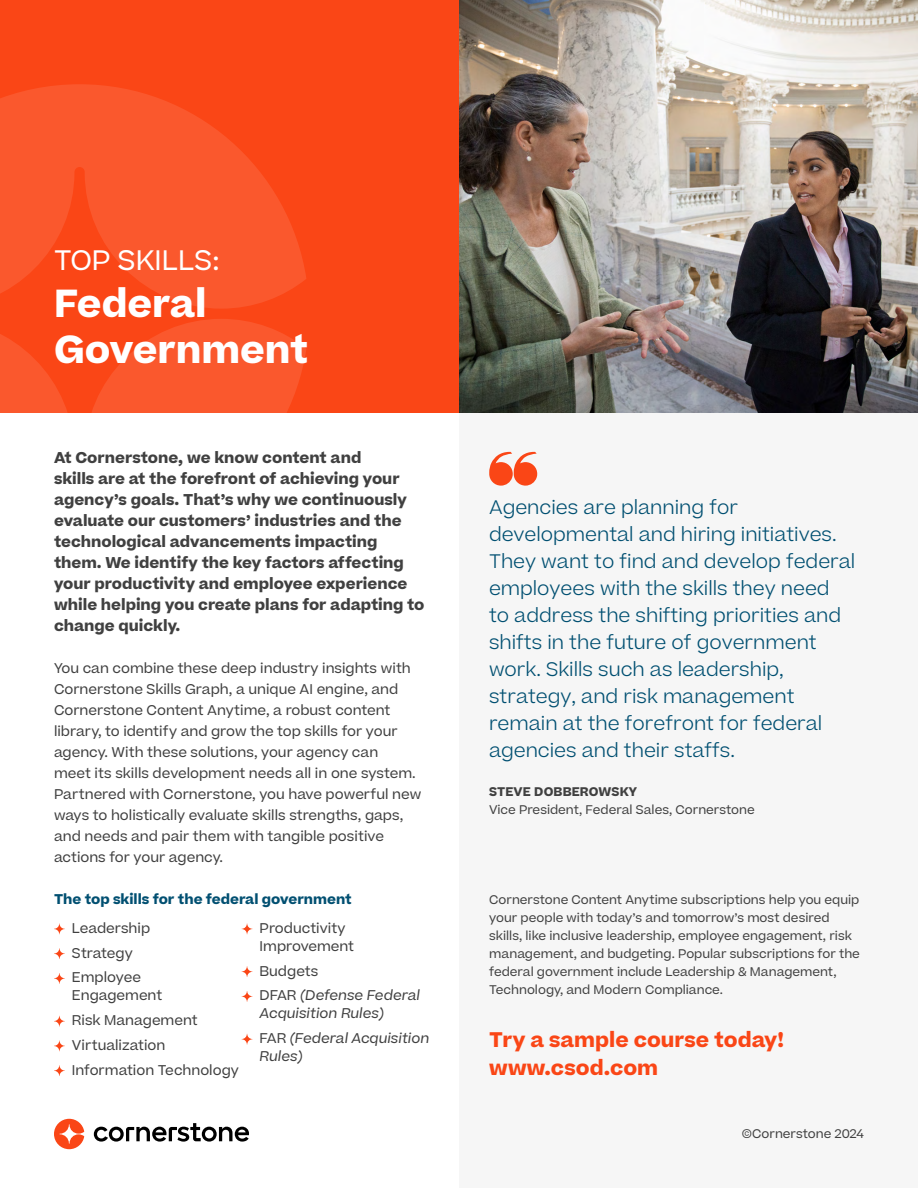
<style>
.page{position:relative;width:918px;height:1188px;background:#fff}
.page>*{position:absolute;margin:0;border:0;box-sizing:border-box;transform-origin:0 0}
.t1{font:700 37.5px/46.5px "Beatrice";color:#fff}
.t2{font:27px "Beatrice";color:#fff}
.t3{font:700 20.25px/28.5px "Beatrice";color:#fa4616}
.t4{font:300 18.75px/27px "Beatrice";color:#004f71}
.t5{font:700 15px/21px "Beatrice";color:#404040}
.t6{font:13.5px/21px "Beatrice";color:#404040}
.t7{font:italic 13.5px/24.8px "Beatrice";color:#404040}
.t8{font:700 13.5px "Beatrice";color:#004f71}
.t9{font:12px/18px "Beatrice";color:#404040}
.t10{font:700 12px "Beatrice";letter-spacing:.01em;color:#404040}
.s1{font-style:normal}
</style>
<div class="page">
<div style="left:459px;top:113px;width:459px;height:1075px;background:#f6f6f6"></div>
<img style="left:459px;top:0;width:459px;height:413px">
<div style="left:0;top:0;width:459px;height:413px;background:#fa4616"></div>
<svg style="left:0;top:84px;width:306px;height:329px;fill:#fa582d"></svg>
<svg style="left:489px;top:452px;width:48px;height:34px"></svg>
<svg style="left:54px;top:924px;width:11px;height:10px"></svg>
<svg style="left:54px;top:948px;width:11px;height:11px"></svg>
<svg style="left:54px;top:973px;width:11px;height:11px"></svg>
<svg style="left:54px;top:1016px;width:11px;height:11px"></svg>
<svg style="left:54px;top:1041px;width:11px;height:10px"></svg>
<svg style="left:54px;top:1065px;width:11px;height:11px"></svg>
<svg style="left:242px;top:924px;width:10px;height:10px"></svg>
<svg style="left:242px;top:966px;width:10px;height:11px"></svg>
<svg style="left:242px;top:991px;width:10px;height:11px"></svg>
<svg style="left:242px;top:1034px;width:10px;height:11px"></svg>
<svg style="left:94px;top:1123px;width:155px;height:19px"></svg>
<svg style="left:54px;top:1119px;width:30px;height:30px"></svg>
<h2 class="t2" style="left:54px;top:243px;width:167px">TOP SKILLS:</h2>
<h1 class="t1" style="left:54px;top:280px;width:256px">Federal<br>Government</h1>
<p class="t5" style="left:54px;top:447px;width:372px">At Cornerstone, we know content and<br>skills are at the forefront of achieving your agency’s goals. That’s why we continuously evaluate our customers’ industries and the technological advancements impacting them. We identify the key factors affecting your productivity and employee experience while helping you create plans for adapting to change quickly.</p>
<p class="t6" style="left:54px;top:657px;width:369px">You can combine these deep industry insights with Cornerstone Skills Graph, a unique AI engine, and Cornerstone Content Anytime, a robust content library, to identify and grow the top skills for your agency. With these solutions, your agency can<br>meet its skills development needs all in one system.<br>Partnered with Cornerstone, you have powerful new ways to holistically evaluate skills strengths, gaps, and needs and pair them with tangible positive actions for your agency.</p>
<p class="t8" style="left:54px;top:890px;width:299px">The top skills for the federal government</p>
<p class="t6" style="left:72px;top:915px;width:80px;line-height:24.8px">Leadership<br>Strategy<br>Employee</p>
<p class="t6" style="left:72px;top:983px;width:168px;line-height:24.8px">Engagement<br>Risk Management<br>Virtualization<br>Information Technology</p>
<p class="t6" style="left:260px;top:919px;width:96px;line-height:18px">Productivity<br>Improvement</p>
<p class="t7" style="left:260px;top:958px;width:162px"><span class="s1">Budgets<br>DFAR</span> (Defense Federal</p>
<p class="t7" style="left:260px;top:1001px;width:171px">Acquisition Rules)<br><span class="s1">FAR</span> (Federal Acquisition</p>
<p class="t7" style="left:260px;top:1044px;width:45px">Rules)</p>
<p class="t4" style="left:489px;top:494px;width:368px">Agencies are planning for developmental and hiring initiatives.<br>They want to find and develop federal employees with the skills they need<br>to address the shifting priorities and shifts in the future of government work. Skills such as leadership, strategy, and risk management remain at the forefront for federal agencies and their staffs.</p>
<p class="t10" style="left:489px;top:783px;width:150px">STEVE DOBBEROWSKY</p>
<p class="t9" style="left:489px;top:800px;width:267px">Vice President, Federal Sales, Cornerstone</p>
<p class="t9" style="left:489px;top:891px;width:372px">Cornerstone Content Anytime subscriptions help you equip your people with today’s and tomorrow’s most desired skills, like inclusive leadership, employee engagement, risk management, and budgeting. Popular subscriptions for the federal government include Leadership &amp; Management, Technology, and Modern Compliance.</p>
<h3 class="t3" style="left:489px;top:1025px;width:296px">Try a sample course today! www.csod.com</h3>
<p class="t9" style="left:742px;top:1125px;width:124px">©Cornerstone 2024</p>
</div>
